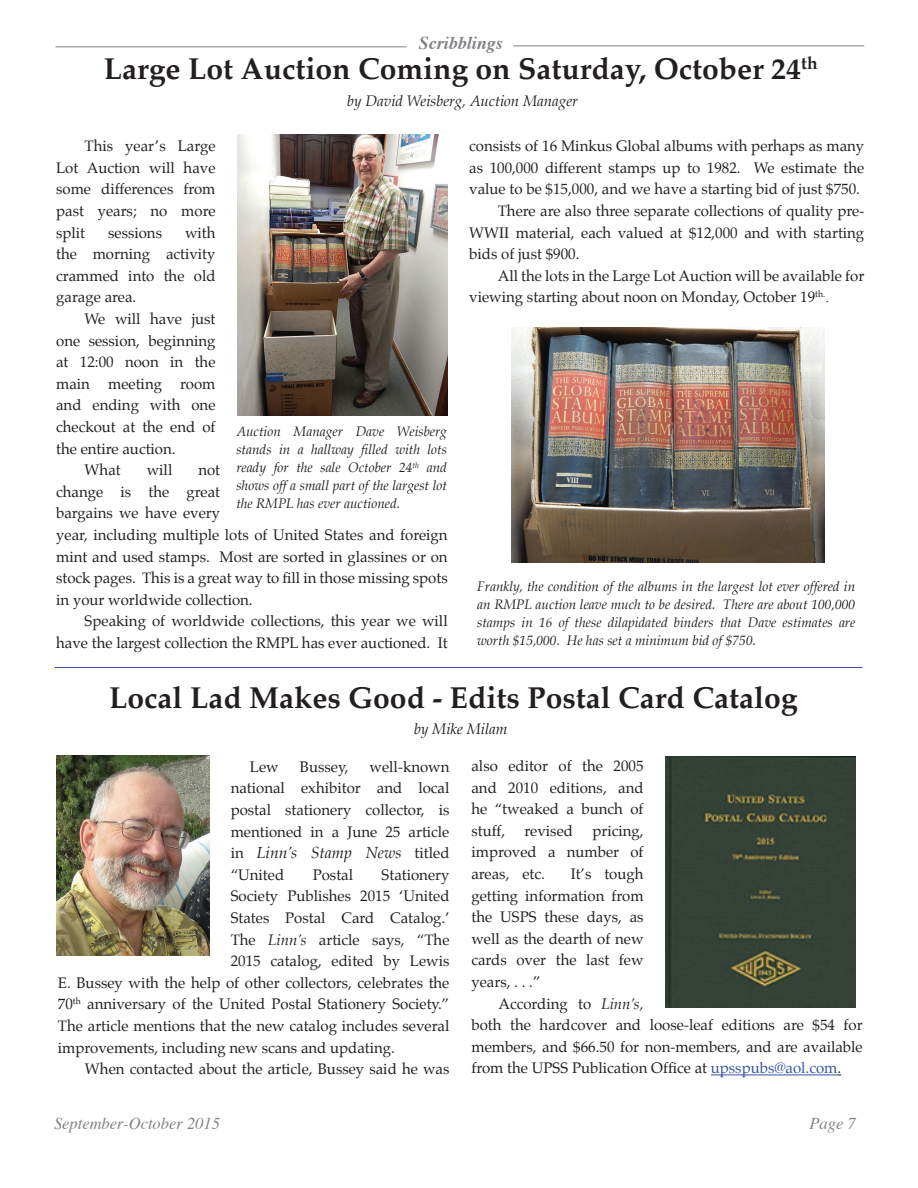
<style>
.page{position:relative;width:918px;height:1188px;background:#fff}
.page>*{position:absolute;margin:0;border:0;box-sizing:border-box;transform-origin:0 0}
.t1{font:700 30px "Palatino";color:#231f20}
.t2{font:italic 700 18px "Times";color:#808285}
.t3{font:italic 16.5px "Times";color:#808285}
.t4{font:italic 15.75px "Palatino";color:#231f20}
.t5{font:15px/21.6px "Palatino";color:#231f20;text-align:justify}
.t6{font:italic 15px "Palatino";color:#231f20}
.t7{font:italic 13.5px/18px "Palatino";color:#231f20;text-align:justify}
.s1{font-family:"Times New Roman"}
.s2{font-style:normal;font-size:15px}
.s3{font-style:italic}
.s4{color:#3853a3}
</style>
<div class="page">
<hr style="left:56px;top:47px;width:351px;height:1px;background:#808285">
<hr style="left:513px;top:46px;width:351px;height:1px;background:#808285">
<img style="left:512px;top:328px;width:312px;height:234px">
<hr style="left:55px;top:667px;width:807px;height:1px;background:#3853a3">
<hr style="left:711px;top:1074px;width:126px;height:1px;background:#3853a3">
<img style="left:665px;top:757px;width:190px;height:250px">
<img style="left:56px;top:756px;width:153px;height:199px">
<img style="left:237px;top:134px;width:211px;height:281px">
<p class="t2" style="left:419px;top:26px;width:86px">Scribblings</p>
<h1 class="t1" style="left:104px;top:43px;width:715px">Large Lot Auction Coming on Saturday, October 24<sup>th</sup></h1>
<p class="t6" style="left:347px;top:89px;width:232px">by David Weisberg, Auction Manager</p>
<p class="t5" style="left:469px;top:135px;width:397px">consists of 16 Minkus Global albums with perhaps as many</p>
<p class="t5" style="left:469px;top:157px;width:397px">as 100,000 different stamps up to 1982. We estimate the</p>
<p class="t5" style="left:469px;top:178px;width:392px">value to be $15,000, and we have a starting bid of just $750.</p>
<p class="t5" style="left:498px;top:200px;width:368px">There are also three separate collections of quality pre-</p>
<p class="t5" style="left:469px;top:222px;width:397px">WWII material, each valued at $12,000 and with starting</p>
<p class="t5" style="left:469px;top:243px;width:112px">bids of just $900.</p>
<p class="t5" style="left:498px;top:265px;width:368px">All the lots in the Large Lot Auction will be available for</p>
<p class="t5" style="left:469px;top:286px;width:361px">viewing starting about noon on Monday, October 19<sup>th.</sup><span class="s1">.</span></p>
<p class="t5" style="left:56px;top:135px;width:161px;text-indent:28px">This year’s Large Lot Auction will have some differences from past years; no more split</p>
<p class="t5" style="left:56px;top:222px;width:161px;text-indent:129px">with the morning activity crammed into the old garage area.</p>
<p class="t5" style="left:85px;top:308px;width:132px">We will have just</p>
<p class="t5" style="left:56px;top:330px;width:161px">one session, beginning</p>
<p class="t5" style="left:56px;top:351px;width:161px">at 12:00 noon in the</p>
<p class="t5" style="left:56px;top:373px;width:161px">main meeting room</p>
<p class="t5" style="left:56px;top:394px;width:161px">and ending with one</p>
<p class="t5" style="left:56px;top:416px;width:161px">checkout at the end of</p>
<p class="t5" style="left:56px;top:438px;width:121px">the entire auction.</p>
<p class="t5" style="left:85px;top:459px;width:38px">What</p>
<p class="t5" style="left:147px;top:459px;width:27px">will</p>
<p class="t5" style="left:108px;top:222px;width:55px">sessions</p>
<p class="t7" style="left:236px;top:423px;width:212px">Auction Manager Dave Weisberg stands in a hallway filled with lots ready for the sale October 24<sup>th</sup> and shows off a small part of the largest lot the RMPL has ever auctioned.</p>
<p class="t5" style="left:56px;top:459px;width:393px;text-align:left;text-indent:142px">not<br>change is the great<br>bargains we have every<br>year, including multiple lots of United States and foreign mint and used stamps. Most are sorted in glassines or on stock pages. This is a great way to fill in those missing spots in your worldwide collection.</p>
<p class="t5" style="left:56px;top:610px;width:393px;text-align:right">Speaking of worldwide collections, this year we will have the largest collection the RMPL has ever auctioned. It</p>
<p class="t7" style="left:477px;top:577px;width:380px">Frankly, the condition of the albums in the largest lot ever offered in an RMPL auction leave much to be desired. There are about 100,000 stamps in 16 of these dilapidated binders that Dave estimates are worth $15,000. He has set a minimum bid of $750.</p>
<h1 class="t1" style="left:109px;top:672px;width:690px">Local Lad Makes Good - Edits Postal Card Catalog</h1>
<p class="t6" style="left:414px;top:717px;width:95px">by Mike Milam</p>
<p class="t5" style="left:250px;top:756px;width:30px">Lew</p>
<p class="t5" style="left:300px;top:756px;width:50px">Bussey,</p>
<p class="t5" style="left:471px;top:755px;width:174px">also editor of the 2005 and 2010 editions, and he “tweaked a bunch of stuff,</p>
<p class="t5" style="left:231px;top:756px;width:220px;text-indent:139px">well-known national exhibitor and local postal stationery collector, is mentioned in a June 25 article</p>
<p class="t4" style="left:231px;top:840px;width:220px"><span class="s2">in</span> Linn’s Stamp News <span class="s2">titled</span></p>
<p class="t5" style="left:231px;top:864px;width:55px">“United</p>
<p class="t5" style="left:313px;top:864px;width:42px">Postal</p>
<p class="t5" style="left:382px;top:864px;width:69px">Stationery</p>
<p class="t5" style="left:231px;top:885px;width:220px">Society Publishes 2015 ‘United</p>
<p class="t5" style="left:231px;top:907px;width:220px">States Postal Card Catalog.’</p>
<p class="t5" style="left:231px;top:929px;width:220px">The <span class="s3">Linn’s</span> article says, “The</p>
<p class="t5" style="left:231px;top:950px;width:220px">2015 catalog, edited by Lewis</p>
<p class="t5" style="left:58px;top:972px;width:393px">E. Bussey with the help of other collectors, celebrates the</p>
<p class="t5" style="left:58px;top:993px;width:393px">70<sup>th</sup> anniversary of the United Postal Stationery Society.”</p>
<p class="t5" style="left:58px;top:1015px;width:393px">The article mentions that the new catalog includes several</p>
<p class="t5" style="left:58px;top:1037px;width:339px">improvements, including new scans and updating.</p>
<p class="t5" style="left:85px;top:1058px;width:366px">When contacted about the article, Bussey said he was</p>
<p class="t5" style="left:525px;top:820px;width:50px">revised</p>
<p class="t5" style="left:471px;top:820px;width:174px;text-indent:121px">pricing, improved a number of areas, etc.</p>
<p class="t5" style="left:471px;top:863px;width:174px;text-indent:99px">It’s tough getting information from the USPS these days, as well as the dearth of new cards over the last few years, . . .”</p>
<p class="t5" style="left:471px;top:993px;width:393px;text-align:left;text-indent:27px">According to <span class="s3">Linn’s,<br></span>both the hardcover and loose-leaf editions are $54 for members, and $66.50 for non-members, and are available from the UPSS Publication Office at <span class="s4">upsspubs@aol.com</span>.</p>
<p class="t3" style="left:54px;top:1109px;width:168px">September-October 2015</p>
<p class="t3" style="left:810px;top:1109px;width:48px">Page 7</p>
</div>
